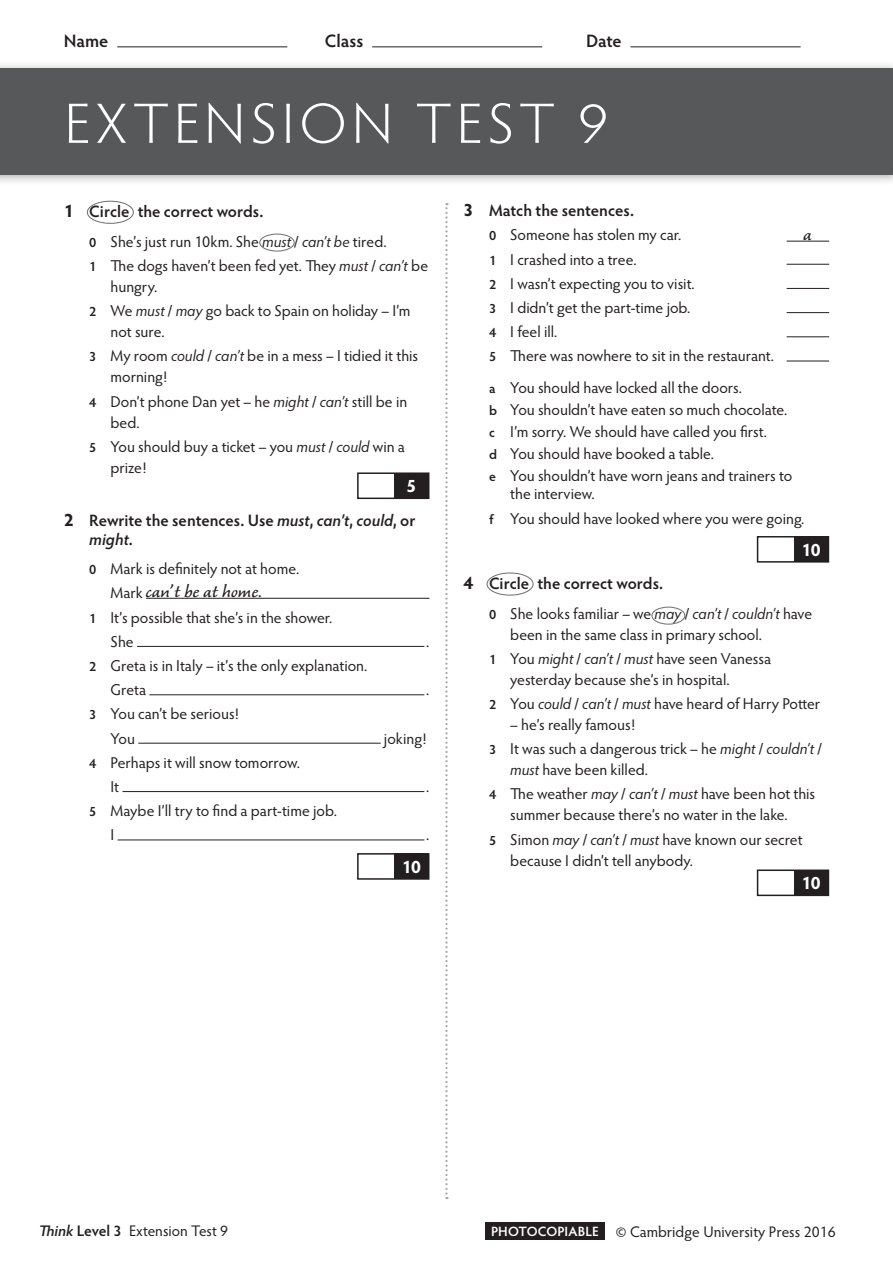
<style>
.page{position:relative;width:893px;height:1263px;background:#fff}
.page>*{position:absolute;margin:0;border:0;box-sizing:border-box;transform-origin:0 0}
.Unit_title{font:300 57px "Hypatia Sans Pro";letter-spacing:.08em;color:#fff;scale:1.05 1}
.t1{font:italic 21px "Caliban Std";color:#231f20;scale:1.14 1}
._03_-_Rubric{font:600 18px "Hypatia Sans Pro";color:#231f20}
.t2{font:700 18px "Hypatia Sans Pro";color:#fff}
._03_-_Rubric-2{font:600 16.5px/19.2px "Hypatia Sans Pro";color:#231f20}
._04_-_NL_1st_line_WO{font:15.75px/21px "Hypatia Sans Pro";color:#231f20}
._04_-_Numbered_list{font:15.75px "Hypatia Sans Pro";color:#231f20}
._04_-_NL_numbered_li{font:15.75px/18.8px "Hypatia Sans Pro";color:#231f20}
._04_-_NL_1st_line{font:15.75px/21px "Hypatia Sans Pro";color:#231f20}
._03_-_Rubric_after_h{font:15.3px "Hypatia Sans Pro";color:#231f20}
._03_-_Rubric_after_h-2{font:600 13.5px "Hypatia Sans Pro";letter-spacing:.005em;color:#fff}
.s1{font-weight:700;font-size:18px}
.s2{font-weight:600;font-size:13.5px}
.s3{font-style:italic}
.s4{font-weight:600;font-style:italic}
.s5{font-weight:600}
</style>
<div class="page">
<div style="left:0;top:61px;width:893px;height:125px;background:#231f20;opacity:.35"></div>
<div style="left:0;top:68px;width:893px;height:107px;background:#57585a"></div>
<div style="left:486px;top:1222px;width:119px;height:18px;background:#231f20"></div>
<hr style="left:117px;top:46px;width:170px;height:1px;background:#231f20">
<hr style="left:372px;top:46px;width:170px;height:1px;background:#231f20">
<hr style="left:630px;top:46px;width:171px;height:1px;background:#231f20">
<svg style="left:445px;top:203px;width:3px;height:996px"></svg>
<hr style="left:787px;top:241px;width:42px;height:1px;background:#231f20">
<hr style="left:787px;top:264px;width:42px;height:1px;background:#231f20">
<hr style="left:787px;top:288px;width:42px;height:1px;background:#231f20">
<hr style="left:787px;top:312px;width:42px;height:1px;background:#231f20">
<hr style="left:787px;top:336px;width:42px;height:1px;background:#231f20">
<hr style="left:787px;top:361px;width:42px;height:1px;background:#231f20">
<div style="left:794px;top:537px;width:34px;height:25px;background:#231f20"></div>
<div style="left:757px;top:536px;width:72px;height:27px;border:2px solid #231f20"></div>
<div style="left:794px;top:870px;width:34px;height:25px;background:#231f20"></div>
<div style="left:757px;top:869px;width:72px;height:27px;border:2px solid #231f20"></div>
<div style="left:487px;top:573px;width:46px;height:22px;border:1px solid #6c6d70;border-radius:50%"></div>
<div style="left:652px;top:607px;width:33px;height:17px;border:1px solid #6c6d70;border-radius:50%"></div>
<div style="left:395px;top:473px;width:33px;height:25px;background:#231f20"></div>
<div style="left:357px;top:472px;width:72px;height:27px;border:2px solid #231f20"></div>
<hr style="left:146px;top:598px;width:283px;height:1px;background:#231f20">
<hr style="left:137px;top:646px;width:287px;height:1px;background:#231f20">
<hr style="left:149px;top:694px;width:275px;height:1px;background:#231f20">
<hr style="left:138px;top:743px;width:243px;height:1px;background:#231f20">
<hr style="left:123px;top:791px;width:301px;height:1px;background:#231f20">
<hr style="left:118px;top:839px;width:306px;height:1px;background:#231f20">
<div style="left:395px;top:854px;width:33px;height:25px;background:#231f20"></div>
<div style="left:357px;top:853px;width:72px;height:27px;border:2px solid #231f20"></div>
<div style="left:87px;top:201px;width:47px;height:23px;border:1px solid #6c6d70;border-radius:50%"></div>
<div style="left:259px;top:234px;width:36px;height:17px;border:1px solid #6c6d70;border-radius:50%"></div>
<p class="_03_-_Rubric" style="left:64px;top:29px;width:46px">Name</p>
<p class="_03_-_Rubric" style="left:325px;top:29px;width:40px">Class</p>
<p class="_03_-_Rubric" style="left:586px;top:29px;width:37px">Date</p>
<p class="Unit_title" style="left:65px;top:86px;width:519px">EXTENSION TEST 9</p>
<p class="_03_-_Rubric-2" style="left:64px;top:201px;width:201px"><span class="s1">1</span> Circle the correct words.</p>
<p class="_04_-_NL_1st_line" style="left:89px;top:230px;width:299px"><span class="s2">0</span> She’s just run 10km. She <span class="s3">must</span> / <span class="s3">can’t be</span> tired.</p>
<p class="_04_-_NL_1st_line_WO" style="left:111px;top:255px;width:319px;text-indent:-21px"><span class="s2">1</span> The dogs haven’t been fed yet. They <span class="s3">must</span> / <span class="s3">can’t</span> be hungry.</p>
<p class="_04_-_NL_1st_line_WO" style="left:111px;top:300px;width:301px;text-indent:-21px"><span class="s2">2</span> We <span class="s3">must</span> / <span class="s3">may</span> go back to Spain on holiday – I’m not sure.</p>
<p class="_04_-_NL_1st_line_WO" style="left:111px;top:345px;width:309px;text-indent:-21px"><span class="s2">3</span> My room <span class="s3">could</span> / <span class="s3">can’t</span> be in a mess – I tidied it this morning!</p>
<p class="_04_-_NL_1st_line_WO" style="left:111px;top:390px;width:298px;text-indent:-21px"><span class="s2">4</span> Don’t phone Dan yet – he <span class="s3">might</span> / <span class="s3">can’t</span> still be in bed.</p>
<p class="_04_-_NL_1st_line_WO" style="left:111px;top:435px;width:296px;text-indent:-21px"><span class="s2">5</span> You should buy a ticket – you <span class="s3">must</span> / <span class="s3">could</span> win a prize!</p>
<p class="t2" style="left:406px;top:473px;width:11px">5</p>
<p class="_03_-_Rubric-2" style="left:89px;top:510px;width:328px;text-indent:-26px"><span class="s1">2</span> Rewrite the sentences. Use <span class="s3">must</span>, <span class="s3">can’t</span>, <span class="s3">could</span>, or <span class="s3">might</span>.</p>
<p class="_04_-_NL_1st_line" style="left:89px;top:558px;width:211px"><span class="s2">0</span> Mark is definitely not at home.</p>
<p class="_04_-_Numbered_list" style="left:111px;top:582px;width:34px">Mark</p>
<p class="t1" style="left:146px;top:581px;width:107px">can’ t beat home.</p>
<p class="_04_-_Numbered_list" style="left:89px;top:607px;width:245px"><span class="s2">1</span> It’s possible that she’s in the shower.</p>
<p class="_04_-_Numbered_list" style="left:111px;top:631px;width:25px">She</p>
<p class="_04_-_Numbered_list" style="left:426px;top:631px;width:5px">.</p>
<p class="_04_-_Numbered_list" style="left:89px;top:655px;width:280px"><span class="s2">2</span> Greta is in Italy – it’s the only explanation.</p>
<p class="_04_-_Numbered_list" style="left:111px;top:679px;width:37px">Greta</p>
<p class="_04_-_Numbered_list" style="left:426px;top:679px;width:5px">.</p>
<p class="_04_-_Numbered_list" style="left:89px;top:703px;width:151px"><span class="s2">3</span> You can’t be serious!</p>
<p class="_04_-_Numbered_list" style="left:111px;top:728px;width:26px">You</p>
<p class="_04_-_Numbered_list" style="left:384px;top:728px;width:44px">joking!</p>
<p class="_04_-_Numbered_list" style="left:89px;top:752px;width:212px"><span class="s2">4</span> Perhaps it will snow tomorrow.</p>
<p class="_04_-_Numbered_list" style="left:111px;top:776px;width:10px">It</p>
<p class="_04_-_Numbered_list" style="left:426px;top:776px;width:5px">.</p>
<p class="_04_-_Numbered_list" style="left:89px;top:800px;width:249px"><span class="s2">5</span> Maybe I’ll try to find a part-time job.</p>
<p class="_04_-_Numbered_list" style="left:111px;top:824px;width:5px">I</p>
<p class="_04_-_Numbered_list" style="left:426px;top:824px;width:5px">.</p>
<p class="t2" style="left:402px;top:854px;width:21px">10</p>
<p class="_03_-_Rubric-2" style="left:463px;top:200px;width:172px"><span class="s1">3</span> Match the sentences.</p>
<p class="_04_-_NL_1st_line_WO" style="left:489px;top:224px;width:194px"><span class="s2">0</span> Someone has stolen my car.</p>
<p class="t1" style="left:804px;top:224px;width:12px">a</p>
<p class="_04_-_Numbered_list" style="left:489px;top:249px;width:149px"><span class="s2">1</span> I crashed into a tree.</p>
<p class="_04_-_Numbered_list" style="left:489px;top:273px;width:207px"><span class="s2">2</span> I wasn’t expecting you to visit.</p>
<p class="_04_-_Numbered_list" style="left:489px;top:297px;width:203px"><span class="s2">3</span> I didn’t get the part-time job.</p>
<p class="_04_-_Numbered_list" style="left:489px;top:321px;width:70px"><span class="s2">4</span> I feel ill.</p>
<p class="_04_-_Numbered_list" style="left:489px;top:345px;width:287px"><span class="s2">5</span> There was nowhere to sit in the restaurant.</p>
<p class="_04_-_NL_numbered_li" style="left:489px;top:378px;width:255px"><span class="s2">a</span> You should have locked all the doors.</p>
<p class="_04_-_NL_numbered_li" style="left:489px;top:400px;width:300px"><span class="s2">b</span> You shouldn’t have eaten so much chocolate.</p>
<p class="_04_-_NL_numbered_li" style="left:489px;top:421px;width:280px"><span class="s2">c</span> I’m sorry. We should have called you first.</p>
<p class="_04_-_NL_numbered_li" style="left:489px;top:443px;width:227px"><span class="s2">d</span> You should have booked a table.</p>
<p class="_04_-_NL_numbered_li" style="left:510px;top:465px;width:283px;text-indent:-21px"><span class="s2">e</span> You shouldn’t have worn jeans and trainers to the interview.</p>
<p class="_04_-_NL_numbered_li" style="left:489px;top:508px;width:317px"><span class="s2">f</span> You should have looked where you were going.</p>
<p class="t2" style="left:801px;top:537px;width:21px">10</p>
<p class="_03_-_Rubric-2" style="left:463px;top:573px;width:201px"><span class="s1">4</span> Circle the correct words.</p>
<p class="_04_-_NL_1st_line" style="left:510px;top:602px;width:303px;text-indent:-21px"><span class="s2">0</span> She looks familiar – we <span class="s3">may</span> / <span class="s3">can’t</span> / <span class="s3">couldn’t</span> have been in the same class in primary school.</p>
<p class="_04_-_NL_1st_line_WO" style="left:510px;top:647px;width:262px;text-indent:-21px"><span class="s2">1</span> You <span class="s3">might</span> / <span class="s3">can’t</span> / <span class="s3">must</span> have seen Vanessa yesterday because she’s in hospital.</p>
<p class="_04_-_NL_1st_line_WO" style="left:489px;top:693px;width:333px"><span class="s2">2</span> You <span class="s3">could</span> / <span class="s3">can’t</span> / <span class="s3">must</span> have heard of Harry Potter</p>
<p class="_04_-_NL_1st_line_WO" style="left:510px;top:714px;width:126px">– he’s really famous!</p>
<p class="_04_-_NL_1st_line_WO" style="left:510px;top:738px;width:313px;text-indent:-21px"><span class="s2">3</span> It was such a dangerous trick – he <span class="s3">might</span> / <span class="s3">couldn’t</span> / <span class="s3">must</span> have been killed.</p>
<p class="_04_-_NL_1st_line_WO" style="left:489px;top:783px;width:328px;text-align:center"><span class="s2">4</span> The weather <span class="s3">may</span> / <span class="s3">can’t</span> / <span class="s3">must</span> have been hot this summer because there’s no water in the lake.</p>
<p class="_04_-_NL_1st_line_WO" style="left:510px;top:828px;width:294px;text-indent:-21px"><span class="s2">5</span> Simon <span class="s3">may</span> / <span class="s3">can’t</span> / <span class="s3">must</span> have known our secret because I didn’t tell anybody.</p>
<p class="t2" style="left:801px;top:870px;width:21px">10</p>
<p class="_03_-_Rubric_after_h" style="left:39px;top:1221px;width:191px"><span class="s4">Think</span> <span class="s5">Level 3</span> Extension Test 9</p>
<p class="_03_-_Rubric_after_h-2" style="left:491px;top:1222px;width:109px">PHOTOCOPIABLE</p>
<p class="_03_-_Rubric_after_h" style="left:616px;top:1221px;width:221px">© Cambridge University Press 2016</p>
</div>
